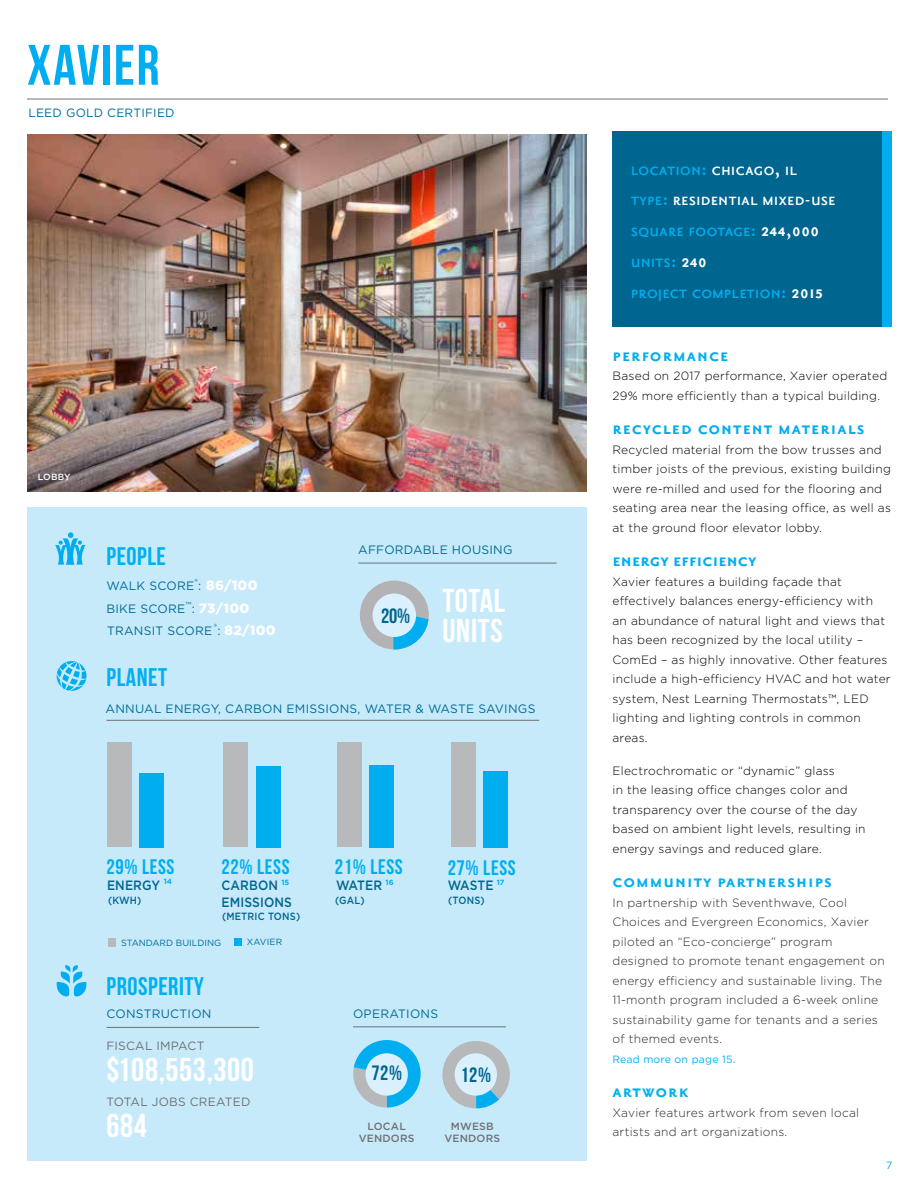
<style>
.page{position:relative;width:918px;height:1188px;background:#fff}
.page>*{position:absolute;margin:0;border:0;box-sizing:border-box;transform-origin:0 0}
.t1{font:700 57px "Bebas Neue";letter-spacing:.03em;color:#00aeef}
.t2{font:700 33px/30px "Bebas Neue";letter-spacing:.02em;color:#fff}
.t3{font:700 25.5px "Bebas Neue";letter-spacing:.02em;color:#00b0f0}
.t4{font:21px "Priori San Bold SC";letter-spacing:.05em;color:#00aeef}
.t5{font:21px "Priori San Bold SC";letter-spacing:.05em;color:#00b0f0}
.t6{font:700 21px "Bebas Neue";letter-spacing:.03em;color:#00aeef}
.t7{font:21px "Priori San Bold SC";letter-spacing:.01em;color:#00aeef}
.t8{font:700 20.7px "Bebas Neue";color:#00668f}
.t9{font:14.7px/30.8px "Priori San Bold SC";letter-spacing:.045em;color:#00aeef}
.t10{font:500 13.5px/16.2px "Gotham";letter-spacing:.01em;color:#00668f;scale:.9 1}
.t11{font:12.15px "Gotham";letter-spacing:.02em;color:#006b94}
.t12{font:300 12px/19.5px "Gotham";letter-spacing:.02em;color:#000}
.t13{font:300 12px/19.5px "Gotham";letter-spacing:.02em;color:#292829}
.t14{font:12px "Gotham";letter-spacing:.02em;color:#717073}
.t15{font:12px "Gotham";letter-spacing:.02em;color:#006b94}
.t16{font:500 10.5px "Gotham";letter-spacing:.02em;color:#00668f;scale:.9 1}
.t17{font:500 10.5px/12px "Gotham";letter-spacing:.02em;color:#717073;text-align:center}
.t18{font:10.5px "Gotham";letter-spacing:.02em;color:#00b0f0}
.t19{font:10.5px "Gotham";color:#00aeef}
.t20{font:9px "Gotham";color:#006b94}
.t21{font:500 9px "Gotham";letter-spacing:.005em;color:#fff}
.t22{font:700 7.5px "Gotham";color:#00aeef}
.s1{font-weight:900;font-size:13.5px;color:#fff}
.s2{font-size:21px}
.s3{color:#fff}
.s4{font-size:21px;color:#fff}
</style>
<div class="page">
<hr style="left:27px;top:99px;width:861px;height:1px;background:#717073">
<div style="left:27px;top:508px;width:560px;height:653px;background:#c7eafb"></div>
<svg style="left:442px;top:1041px;width:68px;height:67px"></svg>
<div style="left:613px;top:131px;width:279px;height:196px;background:#00668f"></div>
<div style="left:883px;top:131px;width:9px;height:196px;background:#00aeef"></div>
<svg style="left:353px;top:1040px;width:68px;height:68px"></svg>
<hr style="left:358px;top:563px;width:199px;height:1px;background:#717073">
<div style="left:360px;top:581px;width:69px;height:69px;background:#b3b3b6;border-radius:50%"></div>
<svg style="left:393px;top:616px;width:36px;height:34px"></svg>
<div style="left:373px;top:594px;width:43px;height:43px;background:#daf1fd;border-radius:50%"></div>
<hr style="left:106px;top:720px;width:433px;height:1px;background:#717073">
<svg style="left:56px;top:965px;width:31px;height:32px"></svg>
<hr style="left:106px;top:1027px;width:153px;height:1px;background:#717073">
<div style="left:108px;top:938px;width:8px;height:9px;background:#b7b9bb"></div>
<div style="left:234px;top:938px;width:8px;height:8px;background:#00aeef"></div>
<svg style="left:57px;top:661px;width:29px;height:30px"></svg>
<svg style="left:55px;top:532px;width:31px;height:33px"></svg>
<div style="left:451px;top:742px;width:25px;height:105px;background:#b7b9bb"></div>
<div style="left:483px;top:771px;width:25px;height:76px;background:#00aeef"></div>
<div style="left:337px;top:742px;width:24px;height:105px;background:#b7b9bb"></div>
<div style="left:369px;top:765px;width:25px;height:82px;background:#00aeef"></div>
<div style="left:107px;top:742px;width:25px;height:105px;background:#b7b9bb"></div>
<div style="left:139px;top:773px;width:25px;height:74px;background:#00aeef"></div>
<hr style="left:353px;top:1027px;width:153px;height:1px;background:#717073">
<div style="left:366px;top:1053px;width:42px;height:43px;background:#daf1fd;border-radius:50%"></div>
<div style="left:455px;top:1053px;width:42px;height:43px;background:#daf1fd;border-radius:50%"></div>
<img style="left:27px;top:135px;width:560px;height:356px">
<div style="left:223px;top:742px;width:25px;height:105px;background:#b7b9bb"></div>
<div style="left:256px;top:766px;width:24px;height:81px;background:#00aeef"></div>
<h1 class="t1" style="left:27px;top:34px;width:134px">XAVIER</h1>
<p class="t15" style="left:28px;top:105px;width:148px">LEED GOLD CERTIFIED</p>
<p class="t21" style="left:38px;top:471px;width:34px">LOBBY</p>
<h3 class="t3" style="left:106px;top:542px;width:61px">PEOPLE</h3>
<p class="t11" style="left:106px;top:578px;width:153px">WALK SCORE<sup>®</sup>: <span class="s1">86/100</span></p>
<p class="t11" style="left:107px;top:623px;width:170px">TRANSIT SCORE<sup>®</sup>: <span class="s1">82/100</span></p>
<p class="t11" style="left:106px;top:601px;width:144px">BIKE SCORE<sup>™</sup>: <span class="s1">73/100</span></p>
<h3 class="t3" style="left:106px;top:664px;width:62px">PLANET</h3>
<p class="t11" style="left:358px;top:542px;width:156px">AFFORDABLE HOUSING</p>
<h2 class="t2" style="left:442px;top:585px;width:64px">TOTAL<br>UNITS</h2>
<h3 class="t8" style="left:381px;top:605px;width:31px">20%</h3>
<p class="t11" style="left:106px;top:701px;width:431px">ANNUAL ENERGY, CARBON EMISSIONS, WATER &amp; WASTE SAVINGS</p>
<h3 class="t6" style="left:106px;top:855px;width:70px">29% LESS</h3>
<h3 class="t6" style="left:222px;top:855px;width:70px">22% LESS</h3>
<p class="t10" style="left:221px;top:877px;width:80px">CARBON<br>EMISSIONS</p>
<p class="t16" style="left:222px;top:909px;width:88px">(METRIC TONS)</p>
<h3 class="t6" style="left:335px;top:855px;width:70px">21% LESS</h3>
<h3 class="t6" style="left:448px;top:856px;width:70px">27% LESS</h3>
<p class="t22" style="left:164px;top:876px;width:10px">14</p>
<p class="t22" style="left:281px;top:877px;width:9px">15</p>
<p class="t22" style="left:386px;top:877px;width:10px">16</p>
<p class="t22" style="left:497px;top:877px;width:9px">17</p>
<p class="t10" style="left:107px;top:877px;width:61px">ENERGY</p>
<p class="t10" style="left:336px;top:877px;width:53px">WATER</p>
<p class="t10" style="left:448px;top:877px;width:53px">WASTE</p>
<p class="t16" style="left:448px;top:893px;width:42px">(TONS)</p>
<p class="t16" style="left:108px;top:893px;width:39px">(KWH)</p>
<p class="t16" style="left:335px;top:893px;width:34px">(GAL)</p>
<p class="t20" style="left:121px;top:937px;width:102px">STANDARD BUILDING</p>
<h3 class="t3" style="left:106px;top:972px;width:99px">PROSPERITY</h3>
<p class="t11" style="left:106px;top:1006px;width:107px">CONSTRUCTION</p>
<p class="t14" style="left:106px;top:1039px;width:99px">FISCAL IMPACT</p>
<p class="t20" style="left:247px;top:936px;width:37px">XAVIER</p>
<h2 class="t2" style="left:106px;top:1055px;width:149px">$108,553,300</h2>
<p class="t14" style="left:106px;top:1094px;width:145px">TOTAL JOBS CREATED</p>
<h2 class="t2" style="left:106px;top:1110px;width:42px">684</h2>
<p class="t11" style="left:353px;top:1006px;width:87px">OPERATIONS</p>
<h3 class="t8" style="left:371px;top:1062px;width:32px">72%</h3>
<h3 class="t8" style="left:460px;top:1063px;width:32px">12%</h3>
<p class="t17" style="left:359px;top:1120px;width:57px">LOCAL<br>VENDORS</p>
<p class="t17" style="left:444px;top:1120px;width:57px">MWESB<br>VENDORS</p>
<p class="t9" style="left:631px;top:155px;width:206px">location<span class="s2">:</span> <span class="s3">chicago</span><span class="s4">,</span> <span class="s3">il </span>type<span class="s2">:</span> <span class="s3">residential mixed</span><span class="s4">-</span><span class="s3">use </span>square footage<span class="s2">:</span> <span class="s4">244,000 </span>units<span class="s2">:</span> <span class="s4">240<br></span>project completion<span class="s2">:</span> <span class="s4">2015</span></p>
<h3 class="t4" style="left:613px;top:344px;width:117px">performance</h3>
<p class="t12" style="left:613px;top:366px;width:276px">Based on 2017 performance, Xavier operated<br>29% more efficiently than a typical building.</p>
<h3 class="t4" style="left:613px;top:417px;width:254px">recycled content materials</h3>
<p class="t12" style="left:613px;top:439px;width:280px">Recycled material from the bow trusses and timber joists of the previous, existing building were re-milled and used for the flooring and seating area near the leasing office, as well as at the ground floor elevator lobby.</p>
<h3 class="t7" style="left:613px;top:549px;width:145px">energy efficiency</h3>
<p class="t12" style="left:613px;top:571px;width:280px">Xavier features a building façade that effectively balances energy-efficiency with<br>an abundance of natural light and views that has been recognized by the local utility – ComEd – as highly innovative. Other features include a high-efficiency HVAC and hot water system, Nest Learning Thermostats™, LED lighting and lighting controls in common areas.</p>
<p class="t12" style="left:613px;top:760px;width:255px">Electrochromatic or “dynamic” glass<br>in the leasing office changes color and transparency over the course of the day based on ambient light levels, resulting in energy savings and reduced glare.</p>
<h3 class="t5" style="left:613px;top:870px;width:221px">community partnerships</h3>
<p class="t13" style="left:613px;top:892px;width:274px">In partnership with Seventhwave, Cool Choices and Evergreen Economics, Xavier piloted an “Eco-concierge” program designed to promote tenant engagement on energy efficiency and sustainable living. The 11-month program included a 6-week online sustainability game for tenants and a series of themed events.</p>
<p class="t18" style="left:613px;top:1052px;width:124px">Read more on page 15.</p>
<h3 class="t5" style="left:613px;top:1080px;width:77px">artwork</h3>
<p class="t13" style="left:613px;top:1102px;width:248px">Xavier features artwork from seven local artists and art organizations.</p>
<p class="t19" style="left:886px;top:1159px;width:8px">7</p>
</div>
